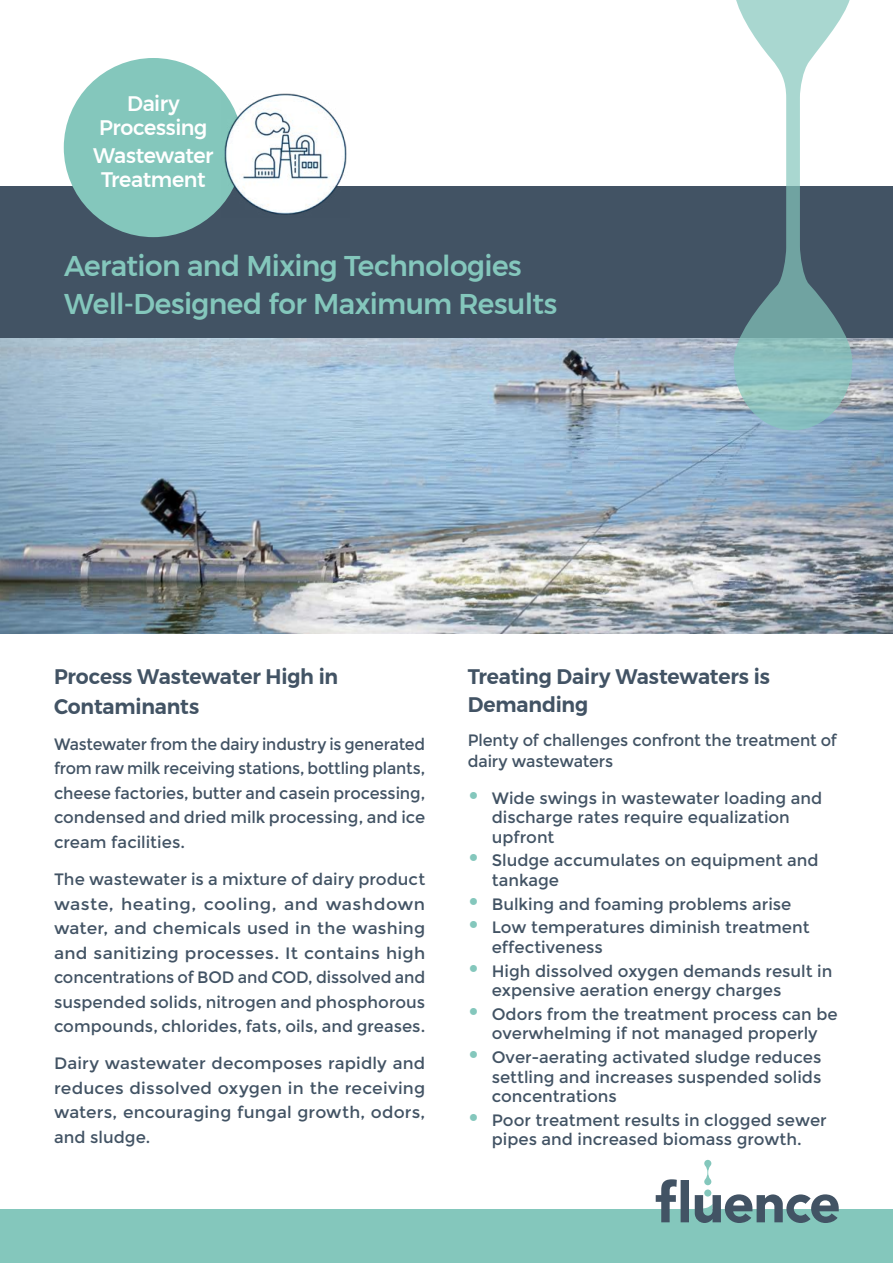
<style>
.page{position:relative;width:893px;height:1263px;background:#fff}
.page>*{position:absolute;margin:0;border:0;box-sizing:border-box;transform-origin:0 0}
.t1{font:500 28.5px/37.5px "Montserrat";letter-spacing:-.02em;color:#84c7bc}
.t2{font:600 21px/30.5px "Montserrat";letter-spacing:-.01em;color:#425364}
.t3{font:500 21px/24px "Montserrat";letter-spacing:-.02em;color:#fff;text-align:center}
.t4{font:16.5px/24.5px "Montserrat";color:#425364}
.t5{font:16.5px/24.5px "Montserrat";color:#425364;text-align:justify;scale:.96 1}
.s1{font-size:27px;color:#84c7bc}
</style>
<div class="page">
<img style="left:0;top:338px;width:893px;height:296px">
<div style="left:0;top:186px;width:893px;height:152px;background:#425364"></div>
<div style="left:64px;top:58px;width:179px;height:179px;background:#84c7bc;border-radius:50%"></div>
<img style="left:221px;top:90px;width:126px;height:125px">
<div style="left:0;top:1209px;width:893px;height:54px;background:#84c7bc"></div>
<svg style="left:656px;top:1160px;width:183px;height:63px"></svg>
<svg style="left:734px;top:0;width:118px;height:430px"></svg>
<p class="t3" style="left:99px;top:91px;width:110px">Dairy<br>Processing</p>
<p class="t3" style="left:93px;top:144px;width:122px">Wastewater<br>Treatment</p>
<h1 class="t1" style="left:64px;top:247px;width:495px">Aeration and Mixing Technologies<br>Well-Designed for Maximum Results</h1>
<p class="t2" style="left:54px;top:661px;width:286px">Process Wastewater High in<br>Contaminants</p>
<p class="t5" style="left:54px;top:732px;width:388px">Wastewater from the dairy industry is generated from raw milk receiving stations, bottling plants, cheese factories, butter and casein processing, condensed and dried milk processing, and ice cream facilities.</p>
<p class="t4" style="left:54px;top:867px;width:373px;text-align:justify">The wastewater is a mixture of dairy product waste, heating, cooling, and washdown water, and chemicals used in the washing and sanitizing processes. It contains high concentrations of BOD and COD, dissolved and suspended solids, nitrogen and phosphorous compounds, chlorides, fats, oils, and greases.</p>
<p class="t4" style="left:54px;top:1051px;width:373px;text-align:justify">Dairy wastewater decomposes rapidly and reduces dissolved oxygen in the receiving waters, encouraging fungal growth, odors, and sludge.</p>
<p class="t2" style="left:468px;top:662px;width:304px;line-height:28.5px">Treating Dairy Wastewaters is<br>Demanding</p>
<p class="t4" style="left:468px;top:730px;width:371px;line-height:21px">Plenty of challenges confront the treatment of dairy wastewaters</p>
<p class="t4" style="left:492px;top:788px;width:332px;line-height:19.5px;text-indent:-24px"><span class="s1">•</span> Wide swings in wastewater loading and discharge rates require equalization upfront</p>
<p class="t4" style="left:492px;top:851px;width:328px;line-height:19.5px;text-indent:-24px"><span class="s1">•</span> Sludge accumulates on equipment and tankage</p>
<p class="t4" style="left:468px;top:892px;width:325px"><span class="s1">•</span> Bulking and foaming problems arise</p>
<p class="t4" style="left:492px;top:918px;width:319px;line-height:19.5px;text-indent:-24px"><span class="s1">•</span> Low temperatures diminish treatment effectiveness</p>
<p class="t4" style="left:492px;top:961px;width:342px;line-height:19.5px;text-indent:-24px"><span class="s1">•</span> High dissolved oxygen demands result in expensive aeration energy charges</p>
<p class="t4" style="left:468px;top:1004px;width:371px;line-height:19.5px;text-align:center"><span class="s1">•</span> Odors from the treatment process can be overwhelming if not managed properly</p>
<p class="t4" style="left:492px;top:1048px;width:331px;line-height:19.5px;text-align:justify;text-indent:-24px"><span class="s1">•</span> Over-aerating activated sludge reduces settling and increases suspended solids concentrations</p>
<p class="t4" style="left:468px;top:1110px;width:361px;line-height:19.5px;text-align:center"><span class="s1">•</span> Poor treatment results in clogged sewer pipes and increased biomass growth.</p>
</div>
